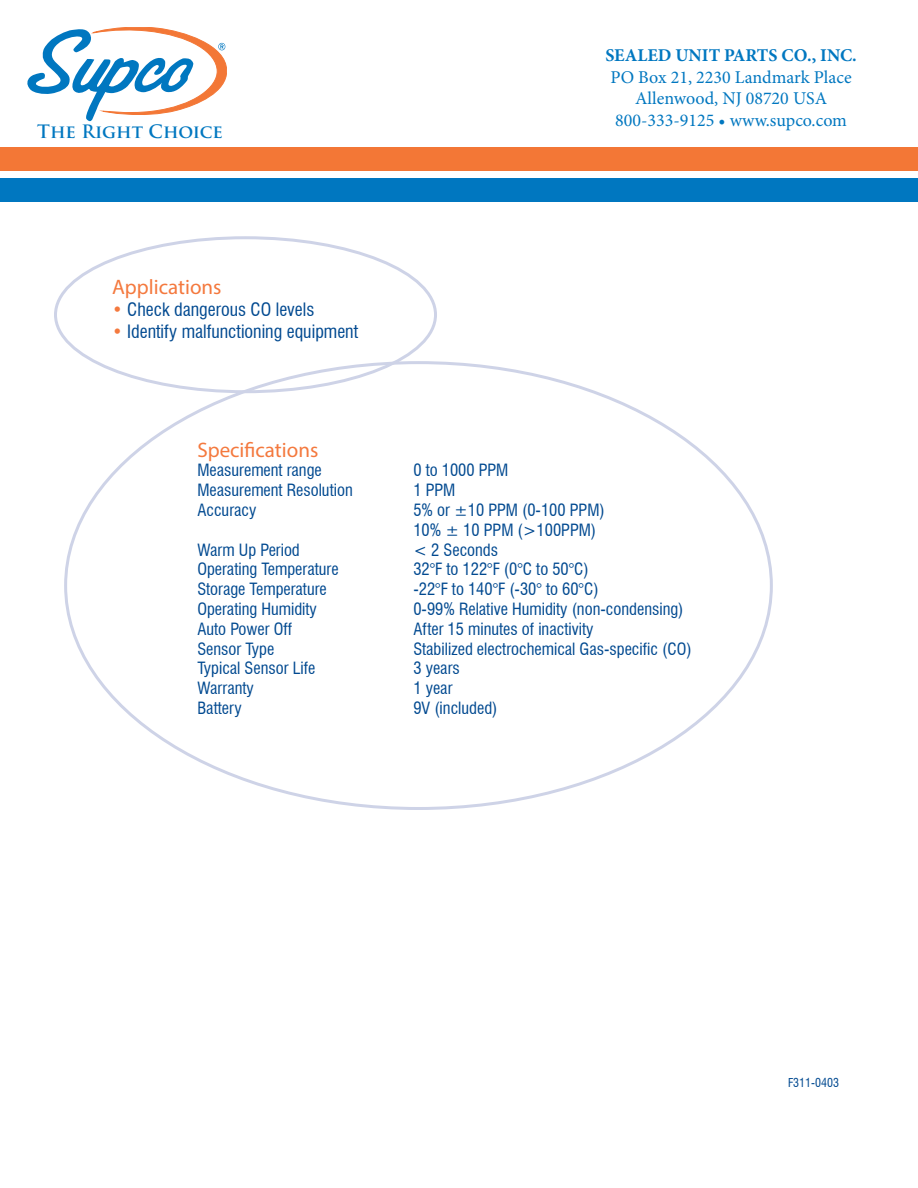
<style>
.page{position:relative;width:918px;height:1188px;background:#fff}
.page>*{position:absolute;margin:0;border:0;box-sizing:border-box;transform-origin:0 0}
.t1{font:21px "Myriad Pro";color:#f4793e}
.t2{font:18px/21.6px "Minion Pro";color:#0077c0;text-align:center}
.t3{font:condensed 18px "Swiss 721 BT";color:#014990}
.t4{font:700 18px "Minion Pro";color:#0077c0}
.t5{font:700 18px "Trajan Pro";color:#0077c0}
.t6{font:condensed 16.5px/19.8px "Swiss 721 BT";color:#014990}
.t7{font:condensed 12px "Swiss 721 BT";color:#014990}
.s1{color:#f4793e}
</style>
<div class="page">
<svg style="left:27px;top:27px;width:200px;height:94px"></svg>
<div style="left:0;top:147px;width:918px;height:24px;background:#f37736"></div>
<div style="left:0;top:178px;width:918px;height:24px;background:#0077c0"></div>
<p class="t5" style="left:37px;top:120px;width:187px">The Right Choice</p>
<p class="t1" style="left:112px;top:274px;width:111px">Applications</p>
<p class="t3" style="left:112px;top:299px;width:204px"><span class="s1">•</span> Check dangerous CO levels</p>
<p class="t3" style="left:112px;top:320px;width:247px"><span class="s1">•</span> Identify malfunctioning equipment</p>
<p class="t4" style="left:605px;top:43px;width:253px">SEALED UNIT PARTS CO., INC.</p>
<p class="t2" style="left:611px;top:66px;width:243px">PO Box 21, 2230 Landmark Place<br>Allenwood, NJ 08720 USA<br>800-333-9125 • www.supco.com</p>
<p class="t1" style="left:197px;top:437px;width:122px">Specifications</p>
<p class="t6" style="left:197px;top:461px;width:126px">Measurement range</p>
<p class="t6" style="left:413px;top:461px;width:97px">0 to 1000 PPM</p>
<p class="t6" style="left:197px;top:480px;width:157px">Measurement Resolution</p>
<p class="t6" style="left:413px;top:480px;width:43px">1 PPM</p>
<p class="t6" style="left:197px;top:500px;width:61px">Accuracy</p>
<p class="t6" style="left:413px;top:500px;width:193px">5% or ±10 PPM (0-100 PPM)<br>10% ± 10 PPM (&gt;100PPM)</p>
<p class="t6" style="left:197px;top:540px;width:104px">Warm Up Period</p>
<p class="t6" style="left:413px;top:540px;width:86px">&lt; 2 Seconds</p>
<p class="t6" style="left:197px;top:560px;width:143px">Operating Temperature</p>
<p class="t6" style="left:413px;top:560px;width:177px">32°F to 122°F (0°C to 50°C)</p>
<p class="t6" style="left:197px;top:579px;width:131px">Storage Temperature</p>
<p class="t6" style="left:413px;top:579px;width:187px">-22°F to 140°F (-30° to 60°C)</p>
<p class="t6" style="left:197px;top:599px;width:121px">Operating Humidity</p>
<p class="t6" style="left:413px;top:599px;width:272px">0-99% Relative Humidity (non-condensing)</p>
<p class="t6" style="left:197px;top:619px;width:96px">Auto Power Off</p>
<p class="t6" style="left:413px;top:619px;width:181px">After 15 minutes of inactivity</p>
<p class="t6" style="left:197px;top:639px;width:79px">Sensor Type</p>
<p class="t6" style="left:413px;top:639px;width:280px">Stabilized electrochemical Gas-specific (CO)</p>
<p class="t6" style="left:197px;top:659px;width:120px">Typical Sensor Life</p>
<p class="t6" style="left:413px;top:659px;width:48px">3 years</p>
<p class="t6" style="left:197px;top:678px;width:58px">Warranty</p>
<p class="t6" style="left:413px;top:678px;width:41px">1 year</p>
<p class="t6" style="left:197px;top:698px;width:46px">Battery</p>
<p class="t6" style="left:413px;top:698px;width:86px">9V (included)</p>
<p class="t7" style="left:788px;top:1075px;width:52px">F311-0403</p>
</div>
